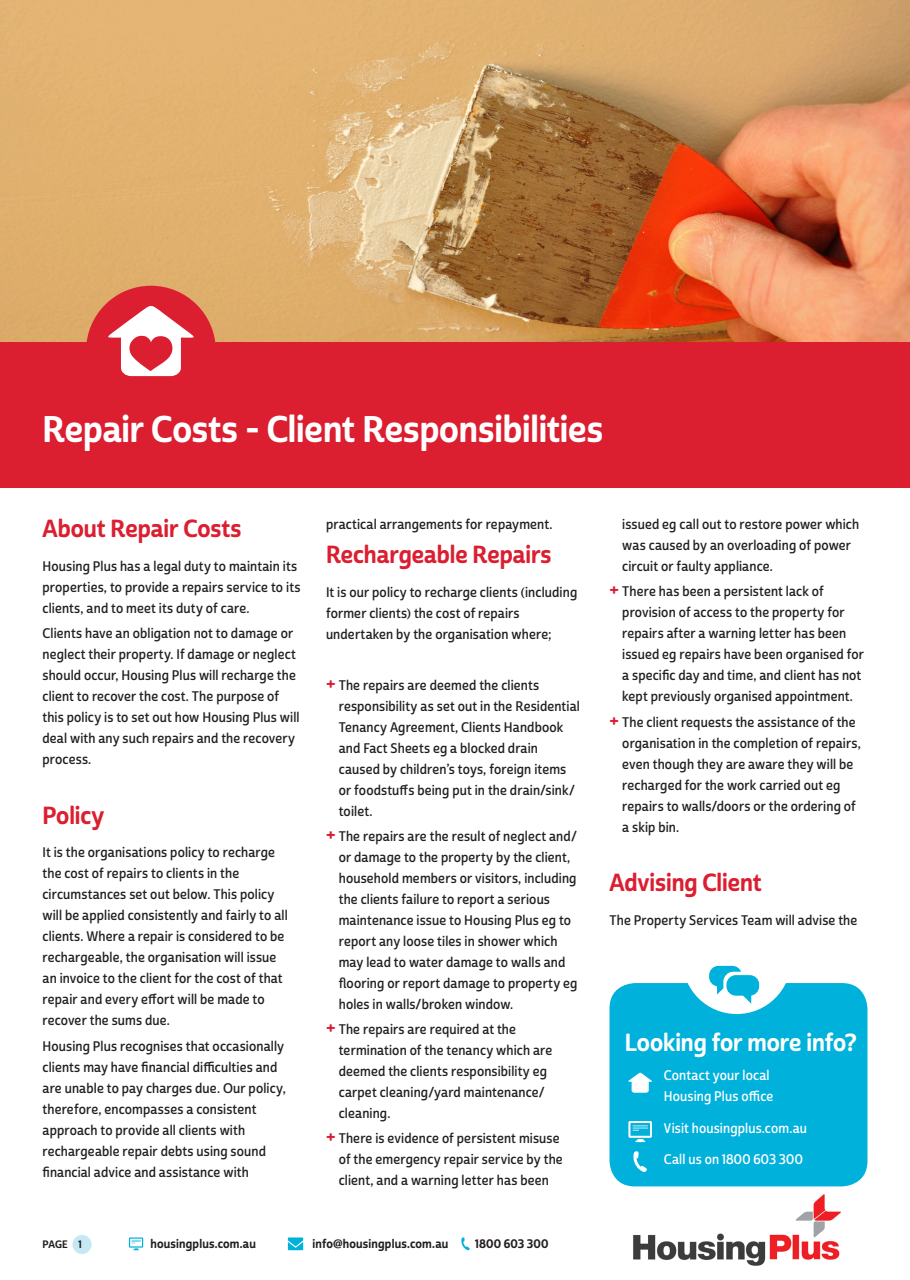
<style>
.page{position:relative;width:910px;height:1280px;background:#fff}
.page>*{position:absolute;margin:0;border:0;box-sizing:border-box;transform-origin:0 0}
.HEADING_1{font:36px "Cabrito Sans Con Bol";letter-spacing:-.005em;color:#fff}
.HEADING_2{font:24px "Cabrito Sans Con Bol";color:#db1e30}
.t1{font:24px "Cabrito Sans Con Bol";color:#fff}
.BULLETS{font:13.5px/21px "Cabrito Sans Con Dem";letter-spacing:.01em;color:#231f20}
.t2{font:13.5px/21px "Cabrito Sans Con Dem";letter-spacing:.01em;color:#fff}
.t3{font:12px "Cabrito Sans Con Bol";letter-spacing:.015em;color:#231f20}
.t4{font:10.5px "Cabrito Sans Con Bol";color:#231f20}
.s1{font-family:"Cabrito Sans Ext Ex B";font-size:18px;color:#db1e30}
</style>
<div class="page">
<img style="left:0;top:0;width:910px;height:343px">
<div style="left:0;top:343px;width:910px;height:145px;background:#db1e30"></div>
<div style="left:86px;top:286px;width:130px;height:129px;background:#db1e30;border-radius:50%"></div>
<svg style="left:104px;top:303px;width:94px;height:73px"></svg>
<div style="left:609px;top:983px;width:258px;height:203px;background:#00b1dc;border-radius:26px"></div>
<div style="left:682px;top:905px;width:109px;height:109px;background:#fff;border-radius:50%"></div>
<div style="left:726px;top:975px;width:33px;height:21px;background:#00b1dc;border-radius:9px"></div>
<svg style="left:709px;top:966px;width:42px;height:38px"></svg>
<svg style="left:628px;top:1072px;width:24px;height:21px"></svg>
<svg style="left:633px;top:1151px;width:14px;height:21px"></svg>
<svg style="left:628px;top:1121px;width:24px;height:21px"></svg>
<div style="left:72px;top:1235px;width:20px;height:19px;background:#c6e8f5;border-radius:50%"></div>
<svg style="left:461px;top:1237px;width:9px;height:13px"></svg>
<svg style="left:129px;top:1237px;width:14px;height:13px"></svg>
<svg style="left:288px;top:1237px;width:15px;height:13px"></svg>
<img style="left:633px;top:1194px;width:208px;height:72px">
<p class="HEADING_1" style="left:43px;top:407px;width:562px">Repair Costs - Client Responsibilities</p>
<p class="HEADING_2" style="left:43px;top:513px;width:200px">About Repair Costs</p>
<p class="BULLETS" style="left:43px;top:556px;width:259px">Housing Plus has a legal duty to maintain its properties, to provide a repairs service to its clients, and to meet its duty of care.</p>
<p class="BULLETS" style="left:43px;top:623px;width:259px">Clients have an obligation not to damage or neglect their property. If damage or neglect should occur, Housing Plus will recharge the client to recover the cost. The purpose of this policy is to set out how Housing Plus will deal with any such repairs and the recovery process.</p>
<p class="HEADING_2" style="left:43px;top:800px;width:63px">Policy</p>
<p class="BULLETS" style="left:43px;top:842px;width:247px">It is the organisations policy to recharge the cost of repairs to clients in the circumstances set out below. This policy will be applied consistently and fairly to all clients. Where a repair is considered to be rechargeable, the organisation will issue an invoice to the client for the cost of that repair and every effort will be made to recover the sums due.</p>
<p class="BULLETS" style="left:43px;top:1036px;width:245px">Housing Plus recognises that occasionally clients may have financial difficulties and are unable to pay charges due. Our policy, therefore, encompasses a consistent approach to provide all clients with rechargeable repair debts using sound financial advice and assistance with</p>
<p class="BULLETS" style="left:326px;top:514px;width:228px">practical arrangements for repayment.</p>
<p class="HEADING_2" style="left:326px;top:540px;width:227px">Rechargeable Repairs</p>
<p class="BULLETS" style="left:326px;top:582px;width:253px">It is our policy to recharge clients (including former clients) the cost of repairs undertaken by the organisation where;</p>
<p class="BULLETS" style="left:339px;top:675px;width:243px;text-indent:-13px"><span class="s1">+</span> The repairs are deemed the clients responsibility as set out in the Residential Tenancy Agreement, Clients Handbook and Fact Sheets eg a blocked drain caused by children’s toys, foreign items or foodstuffs being put in the drain/sink/ toilet.</p>
<p class="BULLETS" style="left:339px;top:826px;width:240px;text-indent:-13px"><span class="s1">+</span> The repairs are the result of neglect and/ or damage to the property by the client, household members or visitors, including the clients failure to report a serious maintenance issue to Housing Plus eg to report any loose tiles in shower which may lead to water damage to walls and flooring or report damage to property eg holes in walls/broken window.</p>
<p class="BULLETS" style="left:339px;top:1019px;width:215px;text-indent:-13px"><span class="s1">+</span> The repairs are required at the termination of the tenancy which are deemed the clients responsibility eg carpet cleaning/yard maintenance/ cleaning.</p>
<p class="BULLETS" style="left:339px;top:1128px;width:225px;text-indent:-13px"><span class="s1">+</span> There is evidence of persistent misuse of the emergency repair service by the client, and a warning letter has been</p>
<p class="t4" style="left:43px;top:1238px;width:41px">PAGE 1</p>
<p class="t3" style="left:151px;top:1236px;width:107px">housingplus.com.au</p>
<p class="t3" style="left:313px;top:1236px;width:137px">info@housingplus.com.au</p>
<p class="t3" style="left:475px;top:1236px;width:75px">1800 603 300</p>
<p class="BULLETS" style="left:622px;top:514px;width:238px">issued eg call out to restore power which was caused by an overloading of power circuit or faulty appliance.</p>
<p class="BULLETS" style="left:622px;top:581px;width:243px;text-indent:-13px"><span class="s1">+</span> There has been a persistent lack of provision of access to the property for repairs after a warning letter has been issued eg repairs have been organised for a specific day and time, and client has not kept previously organised appointment.</p>
<p class="BULLETS" style="left:622px;top:712px;width:240px;text-indent:-13px"><span class="s1">+</span> The client requests the assistance of the organisation in the completion of repairs, even though they are aware they will be recharged for the work carried out eg repairs to walls/doors or the ordering of a skip bin.</p>
<p class="HEADING_2" style="left:609px;top:867px;width:154px">Advising Client</p>
<p class="BULLETS" style="left:609px;top:910px;width:249px">The Property Services Team will advise the</p>
<h2 class="t1" style="left:625px;top:1027px;width:234px">Looking for more info?</h2>
<p class="t2" style="left:664px;top:1065px;width:111px">Contact your local<br>Housing Plus office</p>
<p class="t2" style="left:664px;top:1118px;width:145px">Visit housingplus.com.au</p>
<p class="t2" style="left:664px;top:1149px;width:140px">Call us on 1800 603 300</p>
</div>
